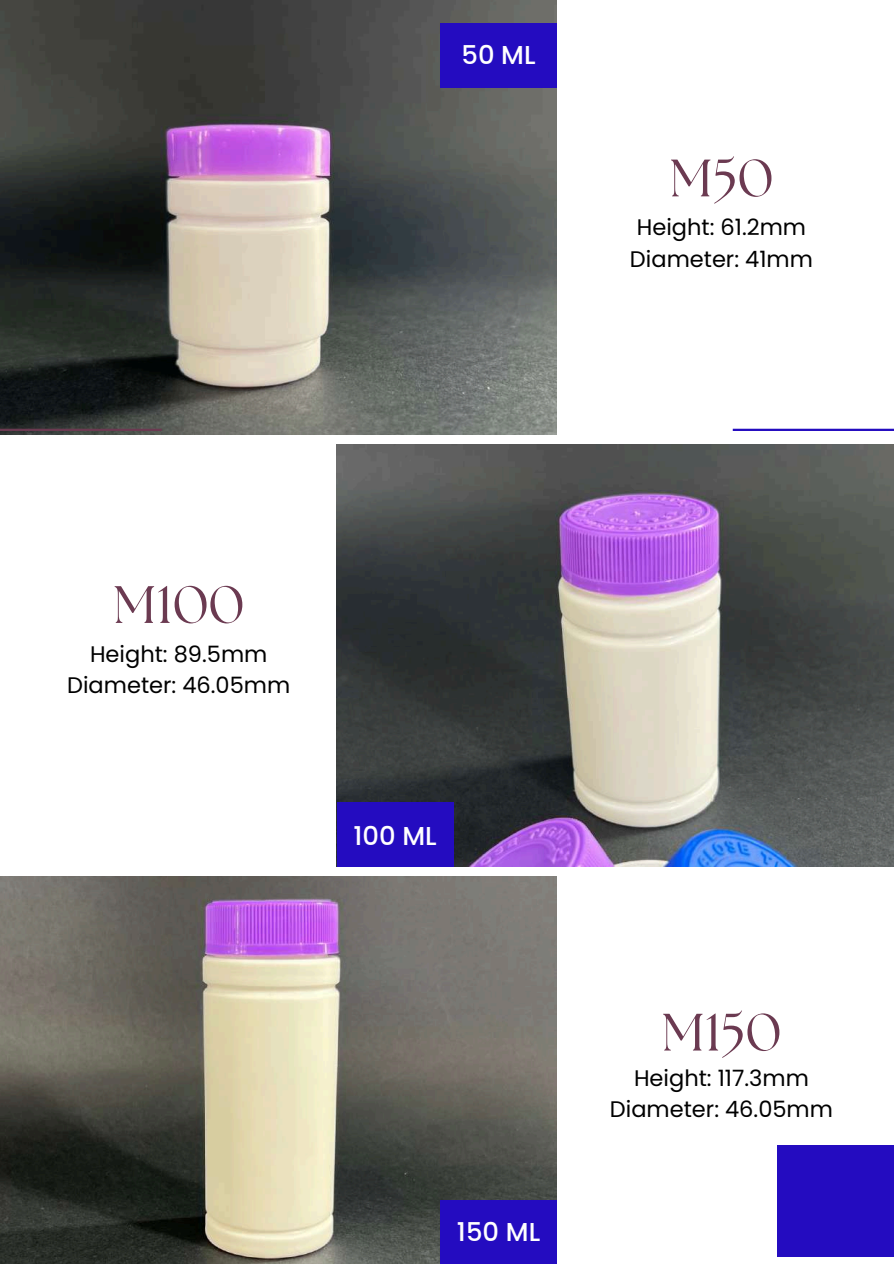
<style>
.page{position:relative;width:894px;height:1264px;background:#fff}
.page>*{position:absolute;margin:0;border:0;box-sizing:border-box;transform-origin:0 0}
.t1{font:52.5px "The Seasons";color:#6b3a51}
.t2{font:500 25.8px "Poppins";color:#fff}
.t3{font:22.5px/31.5px "Poppins";color:#000;text-align:center}
</style>
<div class="page">
<img style="left:0;top:0;width:556px;height:434px">
<img style="left:337px;top:444px;width:556px;height:422px">
<img style="left:0;top:876px;width:556px;height:387px">
<div style="left:777px;top:1145px;width:116px;height:111px;background:#240cc0"></div>
<div style="left:440px;top:24px;width:116px;height:64px;background:#240cc0"></div>
<hr style="left:732px;top:429px;width:161px;height:2px;background:#240cc0">
<hr style="left:0;top:429px;width:162px;height:2px;background:#6b3a51">
<div style="left:337px;top:802px;width:116px;height:64px;background:#240cc0"></div>
<div style="left:440px;top:1200px;width:116px;height:63px;background:#240cc0"></div>
<p class="t2" style="left:461px;top:37px;width:76px">50 ML</p>
<h1 class="t1" style="left:669px;top:154px;width:105px">M50</h1>
<p class="t3" style="left:629px;top:211px;width:184px">Height: 61.2mm<br>Diameter: 41mm</p>
<h1 class="t1" style="left:113px;top:581px;width:133px">M100</h1>
<p class="t3" style="left:67px;top:638px;width:224px">Height: 89.5mm<br>Diameter: 46.05mm</p>
<p class="t2" style="left:353px;top:817px;width:85px">100 ML</p>
<p class="t2" style="left:457px;top:1213px;width:85px">150 ML</p>
<h1 class="t1" style="left:661px;top:1008px;width:121px">M150</h1>
<p class="t3" style="left:609px;top:1061px;width:224px">Height: 117.3mm<br>Diameter: 46.05mm</p>
</div>
